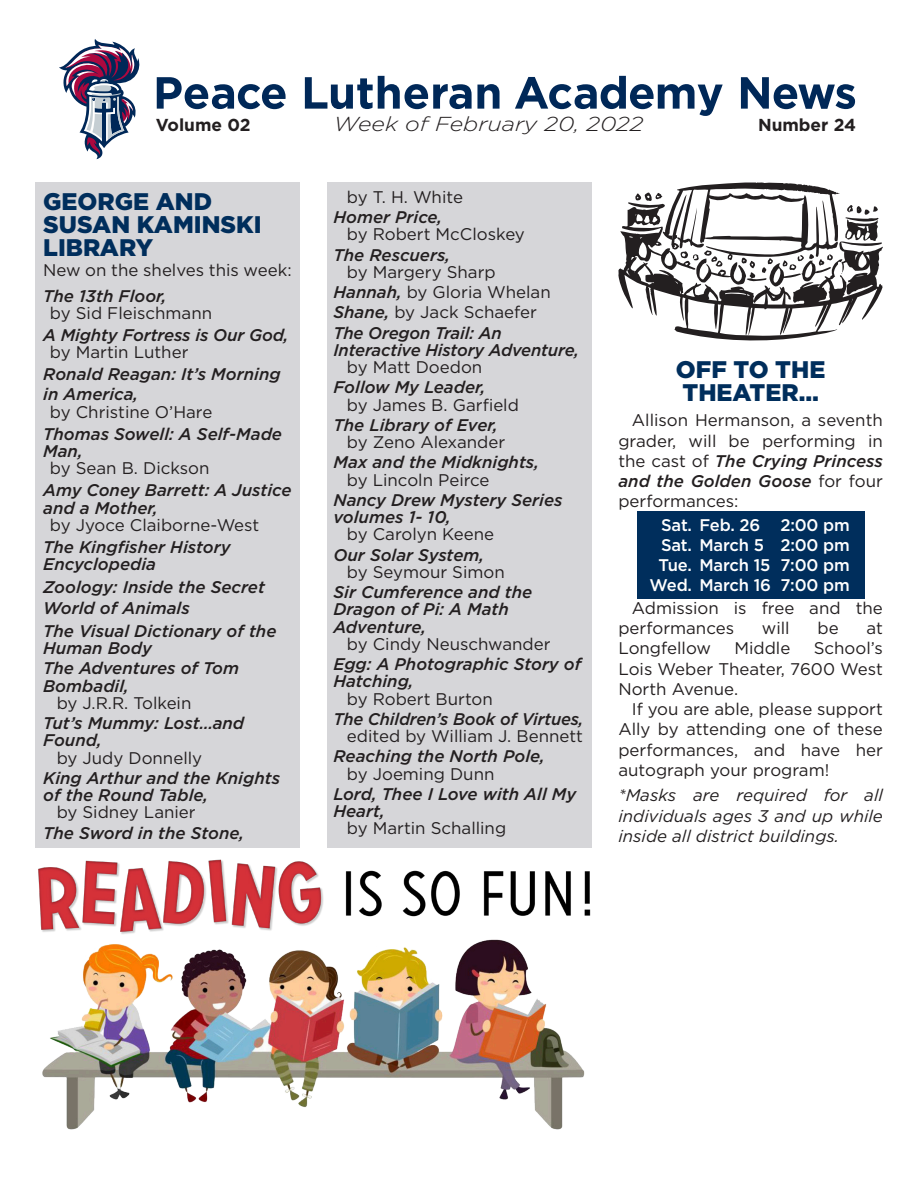
<style>
.page{position:relative;width:918px;height:1188px;background:#fff}
.page>*{position:absolute;margin:0;border:0;box-sizing:border-box;transform-origin:0 0}
.Headline{font:900 24px/23.2px "Gotham";color:#002e5c}
.t1{font:italic 300 20.25px "Gotham";color:#231f20;scale:1.15 1}
.t2{font:700 17.25px "Gotham";color:#231f20}
.Book_Title{font:italic 500 16.8px/17.2px "Gotham";color:#231f20}
.Body_Copy{font:16.8px/20.2px "Gotham";color:#231f20;text-align:justify}
.Body_Copy-2{font:italic 16.8px/20.2px "Gotham";color:#231f20;text-align:justify}
.Book_Title-2{font:16.8px "Gotham";color:#231f20}
.Body_Copy-3{font:500 16.8px "Gotham";letter-spacing:-.01em;color:#fff}
.s1{font-weight:500;font-style:italic}
</style>
<div class="page">
<div style="left:637px;top:511px;width:228px;height:88px;background:#002e5c"></div>
<svg style="left:157px;top:77px;width:129px;height:32px"></svg>
<svg style="left:305px;top:76px;width:195px;height:33px"></svg>
<svg style="left:515px;top:76px;width:208px;height:40px"></svg>
<svg style="left:741px;top:77px;width:114px;height:32px"></svg>
<svg style="left:59px;top:39px;width:81px;height:120px"></svg>
<svg style="left:618px;top:183px;width:265px;height:157px"></svg>
<div style="left:35px;top:183px;width:265px;height:665px;background:#d6d6d9"></div>
<div style="left:327px;top:183px;width:264px;height:665px;background:#d6d6d9"></div>
<img style="left:38px;top:859px;width:553px;height:271px">
<p class="t2" style="left:156px;top:114px;width:96px">Volume 02</p>
<p class="t1" style="left:334px;top:112px;width:271px">Week of February 20, 2022</p>
<p class="t2" style="left:758px;top:114px;width:100px">Number 24</p>
<p class="Headline" style="left:43px;top:189px;width:220px">GEORGE AND<br>SUSAN KAMINSKI<br>LIBRARY</p>
<p class="Body_Copy" style="left:43px;top:260px;width:250px">New on the shelves this week:</p>
<p class="Book_Title" style="left:43px;top:287px;width:125px">The 13th Floor,</p>
<p class="Body_Copy" style="left:50px;top:302px;width:164px">by Sid Fleischmann</p>
<p class="Book_Title" style="left:43px;top:326px;width:247px">A Mighty Fortress is Our God,</p>
<p class="Body_Copy" style="left:50px;top:342px;width:140px">by Martin Luther</p>
<p class="Book_Title" style="left:43px;top:364px;width:239px;line-height:20.2px">Ronald Reagan: It’s Morning in America,</p>
<p class="Body_Copy" style="left:50px;top:401px;width:164px">by Christine O’Hare</p>
<p class="Book_Title" style="left:43px;top:425px;width:240px">Thomas Sowell: A Self-Made<br>Man,</p>
<p class="Body_Copy" style="left:50px;top:458px;width:161px">by Sean B. Dickson</p>
<p class="Book_Title" style="left:43px;top:482px;width:250px">Amy Coney Barrett: A Justice and a Mother,</p>
<p class="Body_Copy" style="left:50px;top:514px;width:211px">by Jyoce Claiborne-West</p>
<p class="Book_Title" style="left:43px;top:538px;width:189px">The Kingfisher History<br>Encyclopedia</p>
<p class="Book_Title" style="left:43px;top:577px;width:223px;line-height:20.2px">Zoology: Inside the Secret<br>World of Animals</p>
<p class="Book_Title" style="left:43px;top:622px;width:235px">The Visual Dictionary of the<br>Human Body</p>
<p class="Book_Title" style="left:43px;top:660px;width:197px">The Adventures of Tom<br>Bombadil,</p>
<p class="Body_Copy" style="left:57px;top:692px;width:136px">by J.R.R. Tolkein</p>
<p class="Book_Title" style="left:43px;top:714px;width:203px">Tut’s Mummy: Lost…and<br>Found,</p>
<p class="Body_Copy" style="left:57px;top:747px;width:147px">by Judy Donnelly</p>
<p class="Book_Title" style="left:43px;top:769px;width:238px">King Arthur and the Knights of the Round Table,</p>
<p class="Body_Copy" style="left:57px;top:802px;width:141px">by Sidney Lanier</p>
<p class="Book_Title" style="left:43px;top:824px;width:202px">The Sword in the Stone,</p>
<p class="Body_Copy" style="left:347px;top:186px;width:118px">by T. H. White</p>
<p class="Book_Title" style="left:333px;top:208px;width:110px">Homer Price,</p>
<p class="Body_Copy" style="left:347px;top:224px;width:179px">by Robert McCloskey</p>
<p class="Book_Title" style="left:333px;top:246px;width:118px">The Rescuers,</p>
<p class="Body_Copy" style="left:347px;top:261px;width:150px">by Margery Sharp</p>
<p class="Body_Copy" style="left:333px;top:282px;width:219px"><span class="s1">Hannah,</span> by Gloria Whelan</p>
<p class="Body_Copy" style="left:333px;top:302px;width:205px"><span class="s1">Shane,</span> by Jack Schaefer</p>
<p class="Book_Title" style="left:333px;top:324px;width:247px">The Oregon Trail: An<br>Interactive History Adventure,</p>
<p class="Body_Copy" style="left:347px;top:357px;width:137px">by Matt Doedon</p>
<p class="Book_Title" style="left:333px;top:378px;width:153px">Follow My Leader,</p>
<p class="Body_Copy" style="left:347px;top:394px;width:174px">by James B. Garfield</p>
<p class="Book_Title" style="left:333px;top:416px;width:166px">The Library of Ever,</p>
<p class="Book_Title-2" style="left:347px;top:431px;width:160px">by Zeno Alexander</p>
<p class="Book_Title" style="left:333px;top:453px;width:207px">Max and the Midknights,</p>
<p class="Book_Title-2" style="left:347px;top:469px;width:144px">by Lincoln Peirce</p>
<p class="Book_Title" style="left:333px;top:491px;width:231px">Nancy Drew Mystery Series volumes 1- 10,</p>
<p class="Book_Title-2" style="left:347px;top:524px;width:149px">by Carolyn Keene</p>
<p class="Book_Title" style="left:333px;top:546px;width:152px">Our Solar System,</p>
<p class="Book_Title-2" style="left:347px;top:561px;width:159px">by Seymour Simon</p>
<p class="Book_Title" style="left:333px;top:583px;width:200px">Sir Cumference and the<br>Dragon of Pi: A Math<br>Adventure,</p>
<p class="Body_Copy" style="left:347px;top:633px;width:205px">by Cindy Neuschwander</p>
<p class="Book_Title" style="left:333px;top:655px;width:250px">Egg: A Photographic Story of<br>Hatching,</p>
<p class="Book_Title-2" style="left:347px;top:688px;width:147px">by Robert Burton</p>
<p class="Book_Title" style="left:333px;top:710px;width:251px">The Children’s Book of Virtues,</p>
<p class="Body_Copy" style="left:347px;top:726px;width:238px">edited by William J. Bennett</p>
<p class="Book_Title" style="left:333px;top:747px;width:213px">Reaching the North Pole,</p>
<p class="Body_Copy" style="left:347px;top:763px;width:149px">by Joeming Dunn</p>
<p class="Book_Title" style="left:333px;top:785px;width:244px">Lord, Thee I Love with All My<br>Heart,</p>
<p class="Body_Copy" style="left:347px;top:818px;width:161px">by Martin Schalling</p>
<p class="Headline" style="left:676px;top:358px;width:151px;line-height:22.8px">OFF TO THE<br>THEATER…</p>
<p class="Body_Copy" style="left:618px;top:410px;width:266px;text-indent:14px">Allison Hermanson, a seventh grader, will be performing in the cast of <span class="s1">The Crying Princess and the Golden Goose</span> for four performances:</p>
<p class="Body_Copy-3" style="left:661px;top:514px;width:190px">Sat. Feb. 26 2:00 pm</p>
<p class="Body_Copy-3" style="left:661px;top:534px;width:190px">Sat. March 5 2:00 pm</p>
<p class="Body_Copy-3" style="left:658px;top:554px;width:193px">Tue. March 15 7:00 pm</p>
<p class="Body_Copy-3" style="left:650px;top:574px;width:202px">Wed. March 16 7:00 pm</p>
<p class="Body_Copy" style="left:618px;top:597px;width:266px;text-indent:14px">Admission is free and the performances</p>
<p class="Body_Copy" style="left:762px;top:618px;width:29px">will</p>
<p class="Body_Copy" style="left:817px;top:618px;width:23px">be</p>
<p class="Body_Copy" style="left:866px;top:618px;width:18px">at</p>
<p class="Body_Copy" style="left:618px;top:638px;width:94px">Longfellow</p>
<p class="Body_Copy" style="left:734px;top:638px;width:57px">Middle</p>
<p class="Body_Copy" style="left:618px;top:638px;width:266px;text-indent:195px">School’s Lois Weber Theater, 7600 West North Avenue.</p>
<p class="Body_Copy" style="left:618px;top:699px;width:266px;text-indent:14px">If you are able, please support Ally by attending one of these performances, and have her autograph your program!</p>
<p class="Body_Copy-2" style="left:618px;top:785px;width:266px">*Masks are required for all individuals ages 3 and up while inside all district buildings.</p>
</div>
